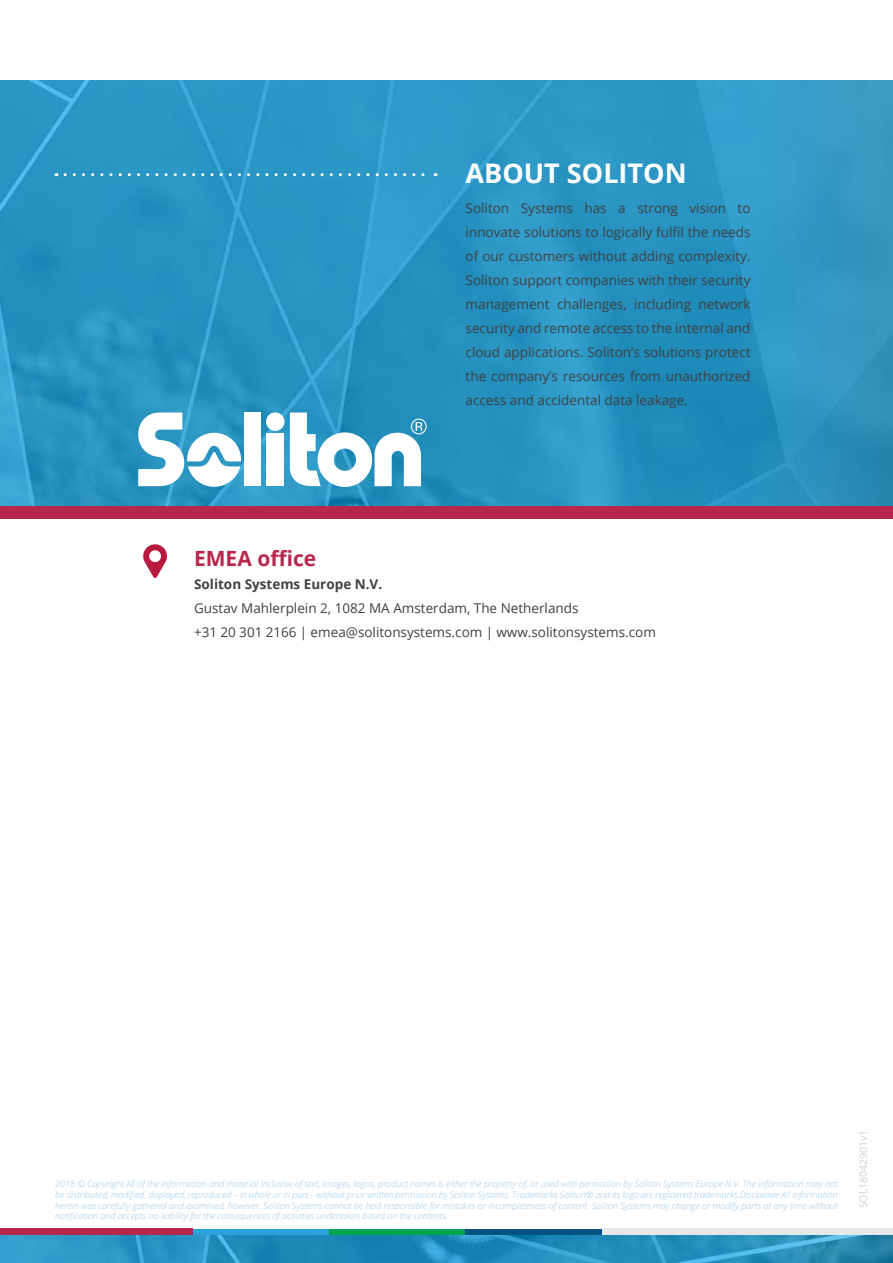
<style>
.page{position:relative;width:893px;height:1263px;background:#fff}
.page>*{position:absolute;margin:0;border:0;box-sizing:border-box;transform-origin:0 0}
.t1{font:700 27px "Open Sans";color:#fff}
.t2{font:700 21px "Open Sans";color:#b7274c}
.t3{font:13.5px/24px "Open Sans";color:#414042;text-align:justify}
.t4{font:700 13.5px "Open Sans";color:#414042}
.t5{font:10.5px "Open Sans";color:#d1d3d4}
.t6{font:italic 300 9px/10.8px "Open Sans";color:#9dc8eb;text-align:justify}
</style>
<div class="page">
<img style="left:0;top:1235px;width:893px;height:28px">
<img style="left:0;top:81px;width:893px;height:425px">
<div style="left:465px;top:1229px;width:138px;height:6px;background:#005482"></div>
<div style="left:328px;top:1229px;width:137px;height:6px;background:#00a24f"></div>
<div style="left:192px;top:1229px;width:137px;height:6px;background:#29a1db"></div>
<div style="left:603px;top:1229px;width:290px;height:6px;background:#e6e7e8"></div>
<div style="left:0;top:1229px;width:193px;height:6px;background:#b7274c"></div>
<svg style="left:65px;top:173px;width:371px;height:3px"></svg>
<svg style="left:143px;top:544px;width:24px;height:33px"></svg>
<div style="left:0;top:506px;width:893px;height:13px;background:#b7274c"></div>
<div style="left:244px;top:412px;width:16px;height:74px;background:#fff"></div>
<div style="left:267px;top:434px;width:17px;height:52px;background:#fff"></div>
<div style="left:266px;top:412px;width:19px;height:19px;background:#fff;border-radius:50%"></div>
<svg style="left:138px;top:412px;width:103px;height:75px"></svg>
<svg style="left:290px;top:412px;width:137px;height:75px"></svg>
<h1 class="t1" style="left:466px;top:154px;width:21px">Abou</h1>
<h1 class="t1" style="left:544px;top:154px;width:144px">t Solito n</h1>
<p class="t3" style="left:466px;top:196px;width:286px">Soliton Systems has a strong vision to innovate solutions to logically fulfil the needs of our customers without adding complexity.<br>Soliton support companies with their security management challenges, including network security and remote access to the internal and cloud applications. Soliton’s solutions protect the company’s resources from unauthorized access and accidental data leakage.</p>
<h2 class="t2" style="left:194px;top:544px;width:124px">EMEA office</h2>
<h3 class="t4" style="left:194px;top:575px;width:190px">Soliton Systems Europe N .V.</h3>
<h3 class="t3" style="left:194px;top:596px;width:463px">Gustav Mahlerplein 2, 1082 MA Amsterdam, The Netherlands<br>+31 20 301 2166 | emea@solitonsystems.com | www.solitonsystems.com</h3>
<p class="t6" style="left:55px;top:1178px;width:784px">2018 © Copyright All of the information and material inclusive of text, images, logos, product names is either the property of, or used with permission by Soliton Systems Europe N.V. The information may not be distributed, modified, displayed, reproduced – in whole or in part – without prior written permission by Soliton Systems. Trademarks Soliton® and its logo are registered trademarks.Disclaimer All information herein was carefully gathered and examined, however, Soliton Systems cannot be held responsible for mistakes or incompleteness of content. Soliton Systems may change or modify parts at any time without notification and accepts no liability for the consequences of activities undertaken based on the contents.</p>
<p class="t5" style="left:856px;top:1208px;width:80px;rotate:-90deg">SOL18042901v1</p>
</div>
